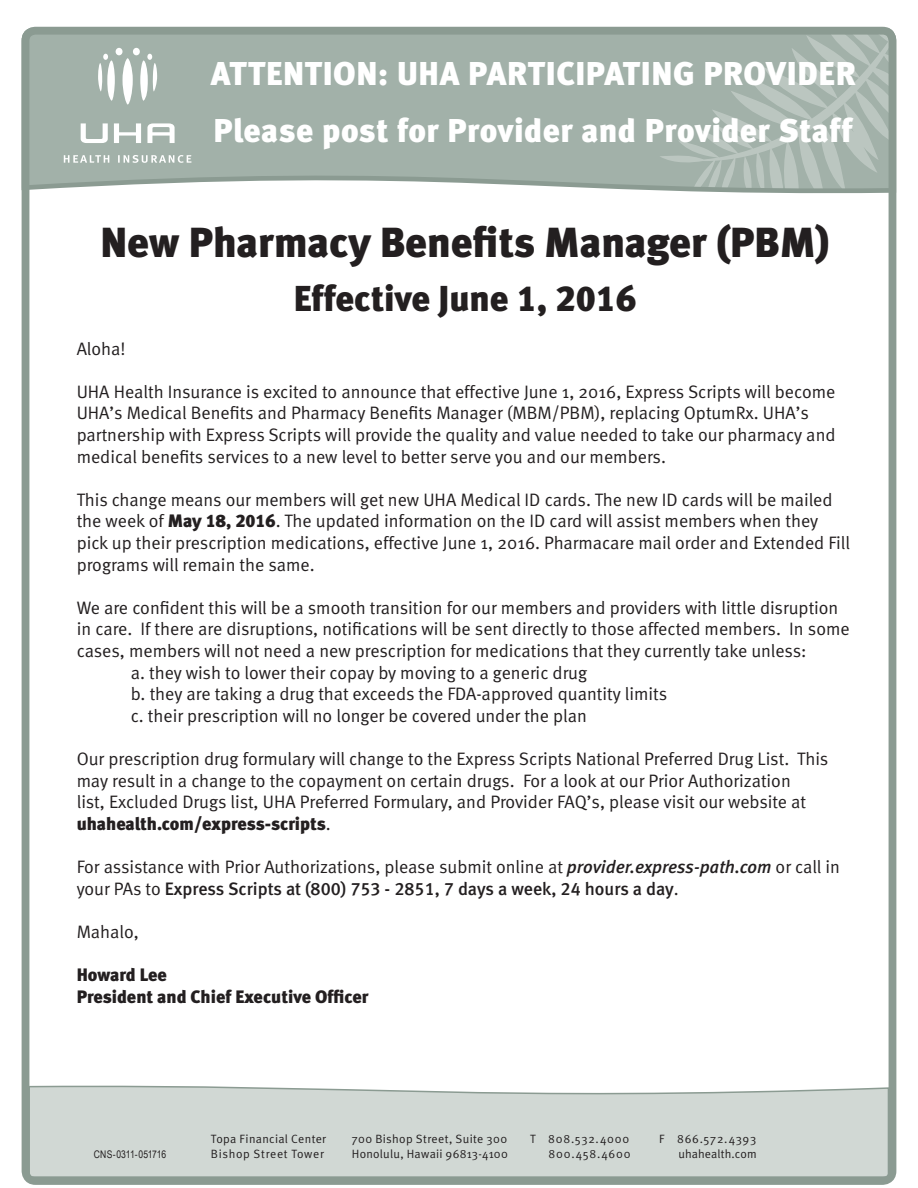
<style>
.page{position:relative;width:918px;height:1188px;background:#fff}
.page>*{position:absolute;margin:0;border:0;box-sizing:border-box;transform-origin:0 0}
.t1{font:42px "Meta Black LF";color:#231f20}
.t2{font:36px "Meta Black LF";color:#231f20}
.t3{font:900 33px "Meta";letter-spacing:.015em;color:#fff}
.t4{font:18px/21.6px "Meta Normal";color:#231f20}
.t5{font:18px "Meta Black LF";color:#231f20}
.t6{font:12px "Meta Normal";letter-spacing:.03em;color:#231f20}
.t7{font:12px "Meta Normal";letter-spacing:.065em;color:#231f20}
.t8{font:12px "Meta Normal";letter-spacing:.055em;color:#231f20}
.t9{font:12px "Meta Normal";letter-spacing:.01em;color:#231f20}
.t10{font:10.5px "Arial Narrow";letter-spacing:-.01em;color:#231f20}
.s1{font-family:"Meta Black LF"}
.s2{font-family:"Meta";font-weight:500;font-style:italic}
.s3{font-family:"Meta Medium LF"}
</style>
<div class="page">
<svg style="left:31px;top:1085px;width:856px;height:91px;background:#d2d8d5"></svg>
<svg style="left:31px;top:36px;width:856px;height:158px;background:#a8b6ae"></svg>
<div style="left:22px;top:27px;width:874px;height:1158px;border:8px solid #8b9b92;border-radius:10px"></div>
<div style="left:140px;top:60px;width:8px;height:41px;background:#fff;border-radius:50%"></div>
<div style="left:116px;top:48px;width:7px;height:7px;background:#fff;border-radius:50%"></div>
<div style="left:107px;top:60px;width:8px;height:41px;background:#fff;border-radius:50%"></div>
<svg style="left:122px;top:58px;width:11px;height:47px"></svg>
<div style="left:133px;top:48px;width:7px;height:7px;background:#fff;border-radius:50%"></div>
<svg style="left:147px;top:54px;width:10px;height:37px"></svg>
<svg style="left:98px;top:54px;width:10px;height:37px"></svg>
<svg style="left:81px;top:123px;width:27px;height:20px"></svg>
<svg style="left:147px;top:123px;width:28px;height:20px"></svg>
<svg style="left:114px;top:123px;width:27px;height:20px"></svg>
<svg style="left:64px;top:155px;width:127px;height:8px"></svg>
<p class="t3" style="left:211px;top:54px;width:647px">ATTENTION: UHA PARTICIPATING PROVIDER</p>
<p class="t3" style="left:214px;top:111px;width:641px">Please post for Provider and Provider Staff</p>
<p class="t1" style="left:100px;top:218px;width:731px">New Pharmacy Benefits Manager (PBM)</p>
<p class="t2" style="left:294px;top:278px;width:344px">Effective June 1, 2016</p>
<p class="t4" style="left:77px;top:337px;width:50px">Aloha!</p>
<p class="t4" style="left:77px;top:381px;width:760px">UHA Health Insurance is excited to announce that effective June 1, 2016, Express Scripts will become UHA’s Medical Benefits and Pharmacy Benefits Manager (MBM/PBM), replacing OptumRx. UHA’s partnership with Express Scripts will provide the quality and value needed to take our pharmacy and medical benefits services to a new level to better serve you and our members.</p>
<p class="t4" style="left:77px;top:489px;width:775px">This change means our members will get new UHA Medical ID cards. The new ID cards will be mailed the week of <span class="s1">May 18, 2016</span>. The updated information on the ID card will assist members when they pick up their prescription medications, effective June 1, 2016. Pharmacare mail order and Extended Fill programs will remain the same.</p>
<p class="t4" style="left:77px;top:597px;width:775px">We are confident this will be a smooth transition for our members and providers with little disruption in care. If there are disruptions, notifications will be sent directly to those affected members. In some cases, members will not need a new prescription for medications that they currently take unless:</p>
<p class="t4" style="left:131px;top:661px;width:458px">a. they wish to lower their copay by moving to a generic drug</p>
<p class="t4" style="left:131px;top:683px;width:538px">b. they are taking a drug that exceeds the FDA-approved quantity limits</p>
<p class="t4" style="left:131px;top:705px;width:458px">c. their prescription will no longer be covered under the plan</p>
<p class="t4" style="left:77px;top:748px;width:753px">Our prescription drug formulary will change to the Express Scripts National Preferred Drug List. This may result in a change to the copayment on certain drugs. For a look at our Prior Authorization<br>list, Excluded Drugs list, UHA Preferred Formulary, and Provider FAQ’s, please visit our website at <span class="s1">uhahealth.com/express-scripts</span>.</p>
<p class="t4" style="left:77px;top:856px;width:765px">For assistance with Prior Authorizations, please submit online at <span class="s2">provider.express-path.com</span> or call in your PAs to <span class="s3">Express Scripts at (800) 753 - 2851, 7 days a week, 24 hours a day</span>.</p>
<p class="t4" style="left:77px;top:921px;width:64px">Mahalo,</p>
<p class="t5" style="left:77px;top:964px;width:92px">Howard Lee</p>
<p class="t5" style="left:77px;top:986px;width:293px">President and Chief Executive Officer</p>
<p class="t6" style="left:352px;top:1132px;width:157px">700 Bishop Street, Suite 300</p>
<p class="t6" style="left:211px;top:1132px;width:117px">Topa Financial Center</p>
<p class="t8" style="left:211px;top:1147px;width:114px">Bishop Street Tower</p>
<p class="t10" style="left:94px;top:1146px;width:74px">CNS-0311-051716</p>
<p class="t6" style="left:352px;top:1147px;width:158px">Honolulu, Hawaii 96813-4100</p>
<p class="t7" style="left:530px;top:1132px;width:101px">T 808.532.4000</p>
<p class="t7" style="left:549px;top:1147px;width:84px">800.458.4600</p>
<p class="t7" style="left:659px;top:1132px;width:99px">F 866.572.4393</p>
<p class="t9" style="left:678px;top:1147px;width:80px">uhahealth.com</p>
</div>
